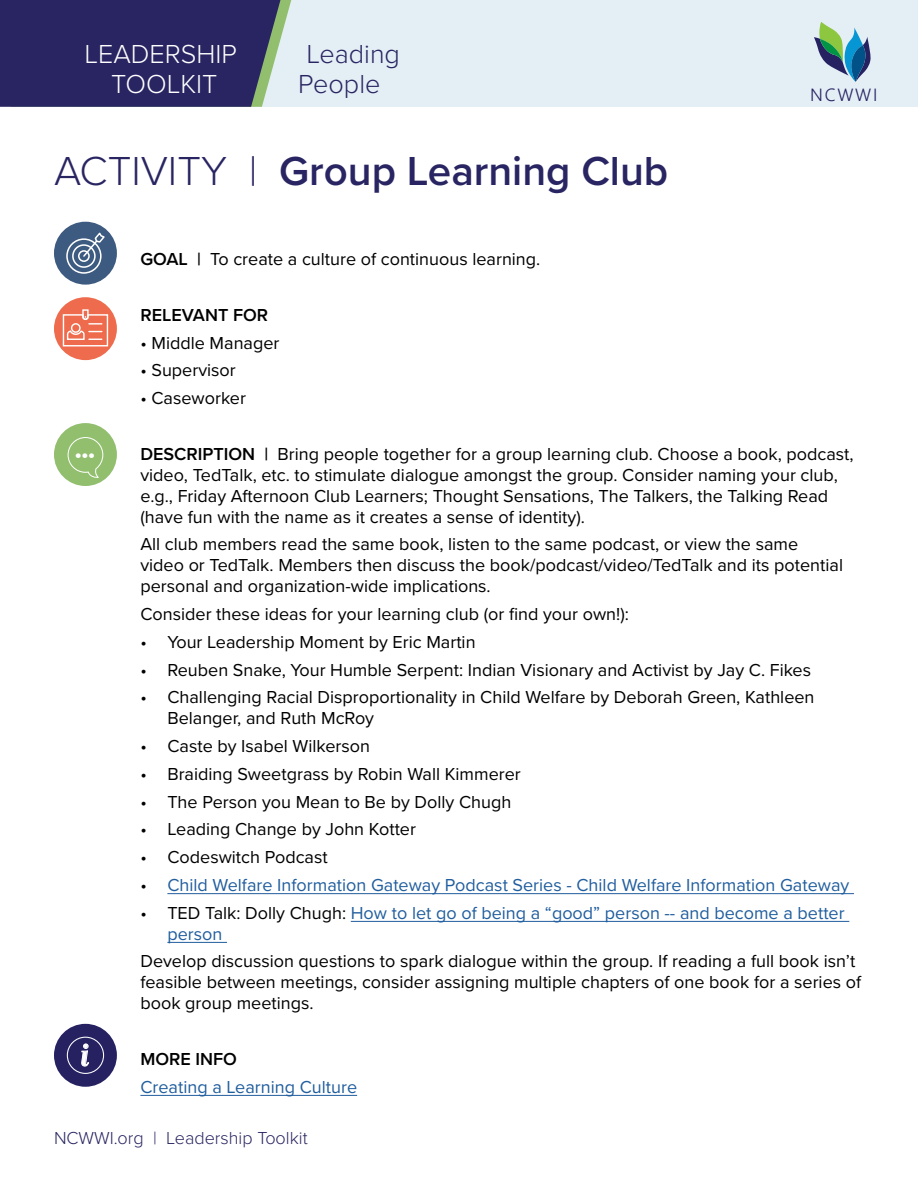
<style>
.page{position:relative;width:918px;height:1188px;background:#fff}
.page>*{position:absolute;margin:0;border:0;box-sizing:border-box;transform-origin:0 0}
.t1{font:600 42px "Proxima Nova";color:#292562}
.t2{font:italic 700 34.65px "Bodoni MT Condensed";color:#fff}
.t3{font:italic 700 33.3px "Bodoni MT Condensed";color:#fff}
.t4{font:300 27px/30px "Proxima Nova";color:#fff;text-align:center}
.t5{font:300 27px/30px "Proxima Nova";color:#292562}
.t6{font:18px/21px "Proxima Nova";color:#000}
.t7{font:18px/21px "Proxima Nova";color:#215e9e}
.t8{font:300 18px "Proxima Nova";color:#292562}
.t9{font:600 18px "Proxima Nova";color:#000}
.t10{font:300 17.55px "Nirmala UI";letter-spacing:.1em;color:#262262}
.s1{font-weight:300}
.s2{font-weight:600}
.s3{color:#000}
</style>
<div class="page">
<div style="left:76px;top:0;width:842px;height:107px;background:#e4eef5"></div>
<hr style="left:167px;top:893px;width:687px;height:1px;background:#215e9e">
<hr style="left:351px;top:921px;width:498px;height:1px;background:#215e9e">
<hr style="left:167px;top:942px;width:60px;height:1px;background:#215e9e">
<hr style="left:140px;top:1095px;width:217px;height:1px;background:#215e9e">
<svg style="left:814px;top:22px;width:57px;height:60px"></svg>
<svg style="left:0;top:0;width:291px;height:107px;background:#363469"></svg>
<div style="left:54px;top:297px;width:63px;height:63px;background:#ee6c4d;border-radius:50%"></div>
<svg style="left:62px;top:309px;width:47px;height:38px"></svg>
<div style="left:54px;top:222px;width:63px;height:63px;background:#3d5a80;border-radius:50%"></div>
<div style="left:66px;top:238px;width:36px;height:36px;border:2px solid #fff;border-radius:50%"></div>
<div style="left:72px;top:244px;width:24px;height:24px;border:2px solid #fff;border-radius:50%"></div>
<div style="left:78px;top:250px;width:12px;height:12px;border:2px solid #fff;border-radius:50%"></div>
<svg style="left:82px;top:232px;width:23px;height:26px"></svg>
<div style="left:54px;top:423px;width:63px;height:63px;background:#91bf6e;border-radius:50%"></div>
<svg style="left:67px;top:437px;width:37px;height:41px"></svg>
<div style="left:54px;top:1024px;width:63px;height:63px;background:#262262;border-radius:50%"></div>
<div style="left:67px;top:1037px;width:37px;height:37px;border:1px solid #fff;border-radius:50%"></div>
<svg style="left:81px;top:1043px;width:8px;height:24px"></svg>
<h3 class="t4" style="left:85px;top:38px;width:154px">LEADERSHIP<br>TOOLKIT</h3>
<h3 class="t5" style="left:298px;top:38px;width:103px;text-indent:8px">Leading<br>People</h3>
<h1 class="t1" style="left:54px;top:140px;width:616px"><span class="s1">ACTIVITY |</span> Group Learning Club</h1>
<p class="t6" style="left:140px;top:248px;width:401px"><span class="s2">GOAL |</span> To create a culture of continuous learning.</p>
<p class="t9" style="left:140px;top:301px;width:129px">RELEVANT FOR</p>
<p class="t6" style="left:140px;top:331px;width:141px">• Middle Manager</p>
<p class="t6" style="left:140px;top:359px;width:97px">• Supervisor</p>
<p class="t6" style="left:140px;top:387px;width:107px">• Caseworker</p>
<p class="t10" style="left:810px;top:80px;width:69px">NCWWI</p>
<h3 class="t3" style="left:76px;top:427px;width:21px">...</h3>
<h2 class="t2" style="left:80px;top:1034px;width:10px">i</h2>
<p class="t6" style="left:140px;top:442px;width:715px"><span class="s2">DESCRIPTION |</span> Bring people together for a group learning club. Choose a book, podcast, video, TedTalk, etc. to stimulate dialogue amongst the group. Consider naming your club, e.g., Friday Afternoon Club Learners; Thought Sensations, The Talkers, the Talking Read (have fun with the name as it creates a sense of identity).</p>
<p class="t6" style="left:140px;top:533px;width:704px">All club members read the same book, listen to the same podcast, or view the same video or TedTalk. Members then discuss the book/podcast/video/TedTalk and its potential personal and organization-wide implications.</p>
<p class="t6" style="left:140px;top:603px;width:490px">Consider these ideas for your learning club (or find your own!):</p>
<p class="t6" style="left:140px;top:631px;width:337px">• Your Leadership Moment by Eric Martin</p>
<p class="t6" style="left:140px;top:658px;width:672px">• Reuben Snake, Your Humble Serpent: Indian Visionary and Activist by Jay C. Fikes</p>
<p class="t6" style="left:167px;top:686px;width:649px;text-indent:-27px">• Challenging Racial Disproportionality in Child Welfare by Deborah Green, Kathleen<br>Belanger, and Ruth McRoy</p>
<p class="t6" style="left:140px;top:735px;width:231px">• Caste by Isabel Wilkerson</p>
<p class="t6" style="left:140px;top:763px;width:382px">• Braiding Sweetgrass by Robin Wall Kimmerer</p>
<p class="t6" style="left:140px;top:790px;width:372px">• The Person you Mean to Be by Dolly Chugh</p>
<p class="t6" style="left:140px;top:818px;width:277px">• Leading Change by John Kotter</p>
<p class="t6" style="left:140px;top:846px;width:189px">• Codeswitch Podcast</p>
<p class="t7" style="left:140px;top:874px;width:710px"><span class="s3">•</span> Child Welfare Information Gateway Podcast Series - Child Welfare Information Gateway</p>
<p class="t7" style="left:167px;top:901px;width:679px;text-indent:-27px"><span class="s3">• TED Talk: Dolly Chugh:</span> How to let go of being a “good” person -- and become a better person</p>
<p class="t6" style="left:140px;top:950px;width:722px">Develop discussion questions to spark dialogue within the group. If reading a full book isn’t feasible between meetings, consider assigning multiple chapters of one book for a series of book group meetings.</p>
<p class="t9" style="left:140px;top:1046px;width:98px">MORE INFO</p>
<p class="t7" style="left:140px;top:1075px;width:218px">Creating a Learning Culture</p>
<p class="t8" style="left:54px;top:1124px;width:255px">NCWWI.org | Leadership Toolkit</p>
</div>
